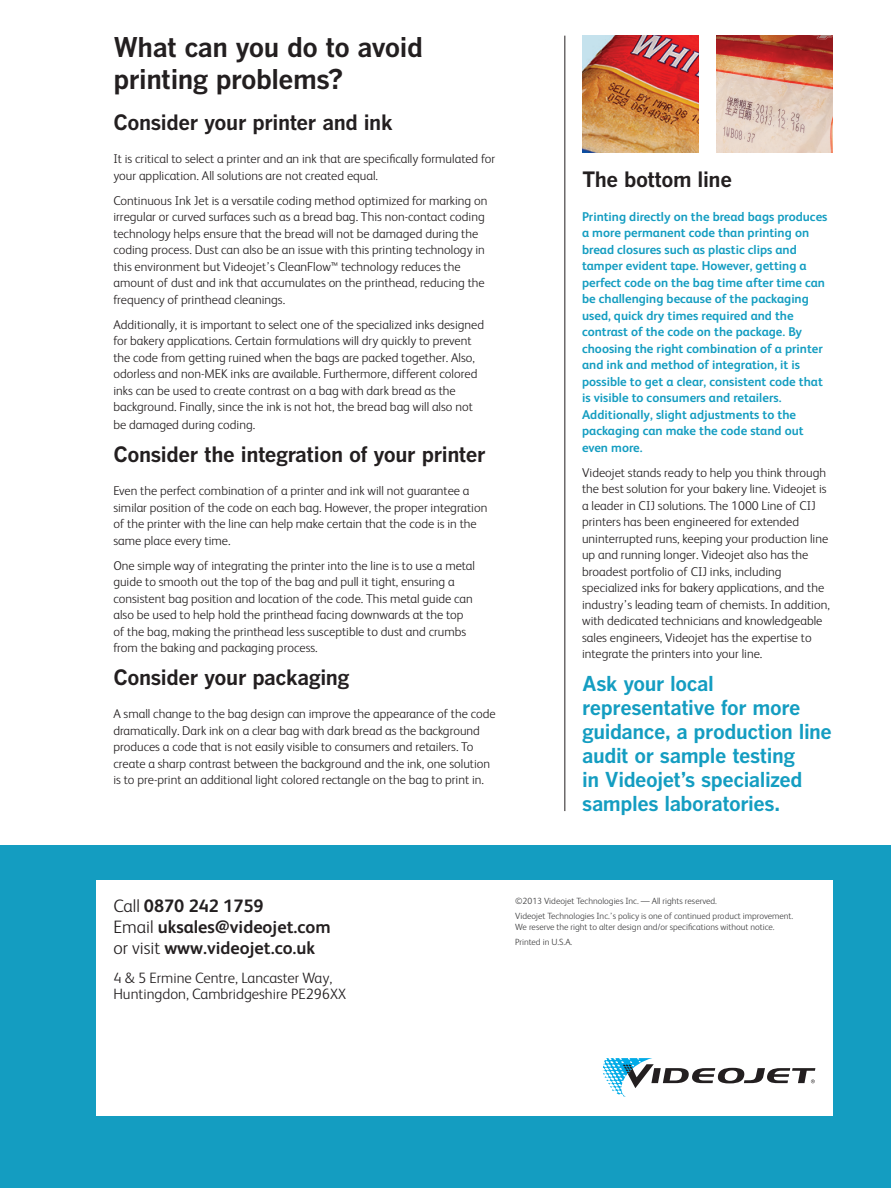
<style>
.page{position:relative;width:891px;height:1188px;background:#fff}
.page>*{position:absolute;margin:0;border:0;box-sizing:border-box;transform-origin:0 0}
.Sub_18pt_black{font:27px/31.5px "Benton Got Bol";letter-spacing:-.02em;color:#231f20}
.Sub_Call-out_14pt_bl{font:21px "Benton Got Bol";letter-spacing:-.02em;color:#231f20}
.Sub_Call-out_14pt_co{font:20.4px/24px "Benton Got Bol";letter-spacing:-.025em;color:#149dc1}
.Call_Visit{font:700 18px/21px "FS Albert";color:#231f20}
.Address{font:300 15px/16.5px "FS Albert";color:#231f20}
.Body_8_5_12{font:300 12.75px/16.5px "FS Albert";color:#231f20}
.Body_8_5_12_bold{font:700 12.75px/16.5px "FS Albert";color:#149dc1}
.Copyright_Line{font:300 9px/14.7px "FS Albert";color:#3e3e3f}
.s1{font-weight:300}
</style>
<div class="page">
<hr style="left:564px;top:36px;width:1px;height:775px;background:#231f20">
<div style="left:0;top:846px;width:891px;height:342px;background:#149dc1"></div>
<div style="left:96px;top:880px;width:737px;height:236px;background:#fff"></div>
<svg style="left:603px;top:1058px;width:212px;height:39px"></svg>
<img style="left:582px;top:36px;width:117px;height:116px">
<img style="left:716px;top:36px;width:117px;height:116px">
<p class="Sub_18pt_black" style="left:113px;top:31px;width:311px">What can you do to avoid printing problems?</p>
<p class="Sub_Call-out_14pt_bl" style="left:113px;top:109px;width:281px">Consider your printer and ink</p>
<p class="Body_8_5_12" style="left:113px;top:150px;width:383px">It is critical to select a printer and an ink that are specifically formulated for your application. All solutions are not created equal.</p>
<p class="Body_8_5_12" style="left:113px;top:192px;width:376px">Continuous Ink Jet is a versatile coding method optimized for marking on irregular or curved surfaces such as a bread bag. This non-contact coding technology helps ensure that the bread will not be damaged during the coding process. Dust can also be an issue with this printing technology in this environment but Videojet’s CleanFlow™ technology reduces the amount of dust and ink that accumulates on the printhead, reducing the frequency of printhead cleanings.</p>
<p class="Body_8_5_12" style="left:113px;top:316px;width:372px">Additionally, it is important to select one of the specialized inks designed for bakery applications. Certain formulations will dry quickly to prevent the code from getting ruined when the bags are packed together. Also, odorless and non-MEK inks are available. Furthermore, different colored inks can be used to create contrast on a bag with dark bread as the background. Finally, since the ink is not hot, the bread bag will also not</p>
<p class="Body_8_5_12" style="left:113px;top:416px;width:143px">be damaged during coding.</p>
<p class="Sub_Call-out_14pt_bl" style="left:113px;top:441px;width:374px">Consider the integration of your printer</p>
<p class="Body_8_5_12" style="left:113px;top:482px;width:375px">Even the perfect combination of a printer and ink will not guarantee a similar position of the code on each bag. However, the proper integration of the printer with the line can help make certain that the code is in the same place every time.</p>
<p class="Body_8_5_12" style="left:113px;top:557px;width:363px">One simple way of integrating the printer into the line is to use a metal guide to smooth out the top of the bag and pull it tight, ensuring a consistent bag position and location of the code. This metal guide can also be used to help hold the printhead facing downwards at the top of the bag, making the printhead less susceptible to dust and crumbs from the baking and packaging process.</p>
<p class="Sub_Call-out_14pt_bl" style="left:113px;top:664px;width:238px">Consider your packaging</p>
<p class="Body_8_5_12" style="left:113px;top:705px;width:384px">A small change to the bag design can improve the appearance of the code dramatically. Dark ink on a clear bag with dark bread as the background produces a code that is not easily visible to consumers and retailers. To create a sharp contrast between the background and the ink, one solution is to pre-print an additional light colored rectangle on the bag to print in.</p>
<p class="Sub_Call-out_14pt_bl" style="left:582px;top:167px;width:151px">The bottom line</p>
<p class="Body_8_5_12_bold" style="left:582px;top:208px;width:247px">Printing directly on the bread bags produces a more permanent code than printing on bread closures such as plastic clips and tamper evident tape. However, getting a perfect code on the bag time after time can be challenging because of the packaging used, quick dry times required and the contrast of the code on the package. By choosing the right combination of a printer and ink and method of integration, it is possible to get a clear, consistent code that is visible to consumers and retailers.<br>Additionally, slight adjustments to the packaging can make the code stand out even more.</p>
<p class="Body_8_5_12" style="left:582px;top:464px;width:249px">Videojet stands ready to help you think through the best solution for your bakery line. Videojet is a leader in CIJ solutions. The 1000 Line of CIJ printers has been engineered for extended uninterrupted runs, keeping your production line up and running longer. Videojet also has the broadest portfolio of CIJ inks, including specialized inks for bakery applications, and the industry’s leading team of chemists. In addition, with dedicated technicians and knowledgeable sales engineers, Videojet has the expertise to integrate the printers into your line.</p>
<p class="Sub_Call-out_14pt_co" style="left:582px;top:671px;width:251px">Ask your local representative for more guidance, a production line audit or sample testing<br>in Videojet’s specialized samples laboratories.</p>
<p class="Call_Visit" style="left:113px;top:895px;width:219px"><span class="s1">Call</span> 0870 242 1759<br><span class="s1">Email</span> uksales@videojet.com</p>
<p class="Call_Visit" style="left:113px;top:937px;width:203px"><span class="s1">or visit</span> www.videojet.co.uk</p>
<p class="Address" style="left:113px;top:969px;width:234px">4 &amp; 5 Ermine Centre, Lancaster Way,<br>Huntingdon, Cambridgeshire PE296XX</p>
<h3 class="Call_Visit" style="left:104px;top:895px;width:203px"><span class="s1">Call</span> 0870 242 1759<br><span class="s1">or visit</span> www.videojet.co.uk</h3>
<p class="Address" style="left:104px;top:965px;width:267px">Cambridgeshire, PE29 6XX, United Kingdom</p>
<p class="Copyright_Line" style="left:515px;top:894px;width:203px">©2013 Videojet Technologies Inc. — All rights reserved.</p>
<p class="Copyright_Line" style="left:515px;top:911px;width:280px;line-height:10.5px">Videojet Technologies Inc.’s policy is one of continued product improvement.<br>We reserve the right to alter design and/or specifications without notice.</p>
<p class="Copyright_Line" style="left:515px;top:934px;width:59px">Printed in U.S.A.</p>
<p class="Copyright_Line" style="left:480px;top:894px;width:280px">©2013 Videojet Technologi s I c. — All rights reserved.<br>Videojet Technologi s I c.’s policy is one of continued product improvement.</p>
<p class="Copyright_Line" style="left:480px;top:919px;width:261px">We reserve the right to alter design an /or specifications without not ce.</p>
</div>
